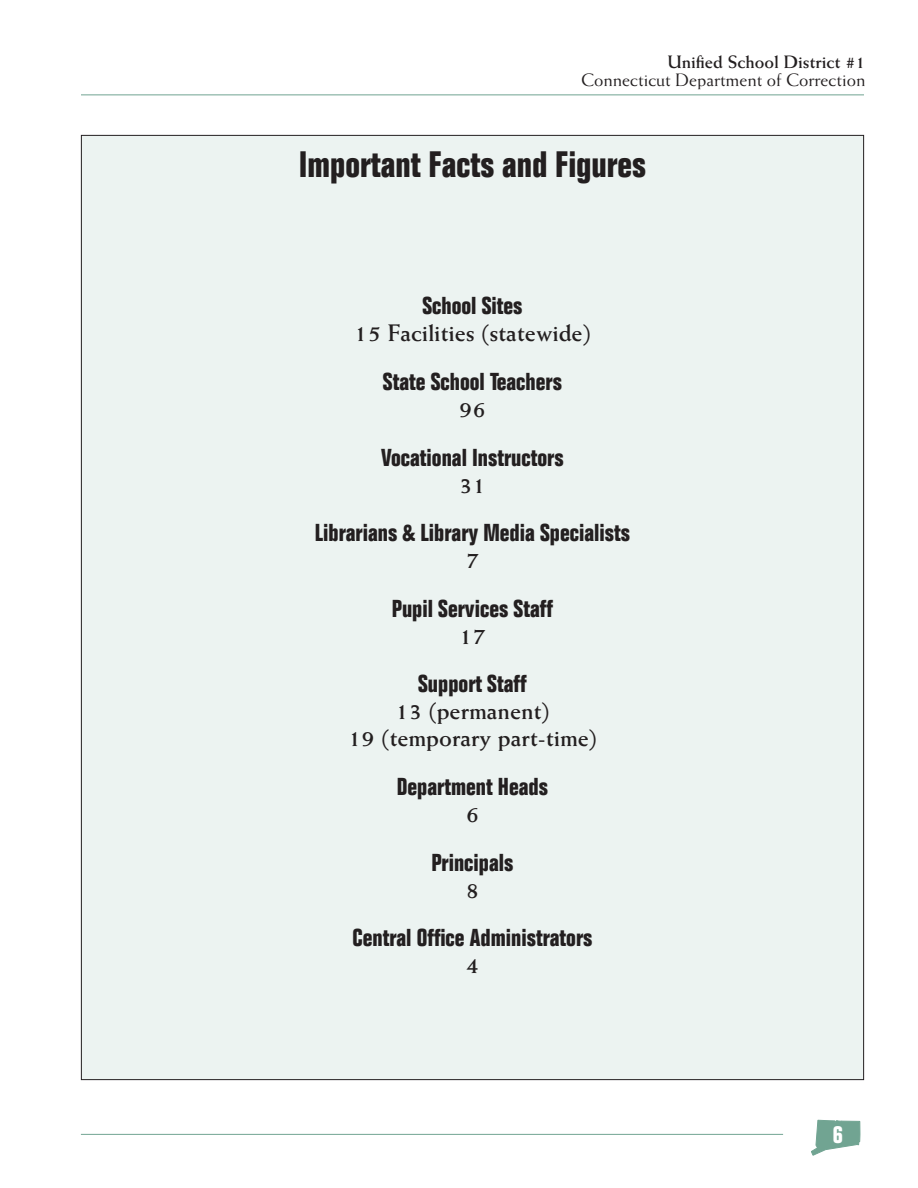
<style>
.page{position:relative;width:918px;height:1188px;background:#fff}
.page>*{position:absolute;margin:0;border:0;box-sizing:border-box;transform-origin:0 0}
.t1{font:700 condensed 36px "Folio";color:#231f20}
.t2{font:700 condensed 24px/27px "Folio";color:#231f20;text-align:center}
.t3{font:700 24px/27px "Weiss";color:#231f20;text-align:center}
.t4{font:700 condensed 24px "Folio";color:#fff}
.t5{font:18px "Weiss";color:#231f20}
.t6{font:700 18px "Weiss";color:#231f20}
.s1{font-family:"Folio";font-stretch:condensed}
.s2{font-family:"Weiss";font-stretch:normal}
</style>
<div class="page">
<svg style="left:811px;top:1120px;width:49px;height:36px"></svg>
<hr style="left:81px;top:94px;width:783px;height:1px;background:#71a492">
<hr style="left:81px;top:1134px;width:702px;height:1px;background:#71a492">
<div style="left:81px;top:135px;width:783px;height:945px;background:#ecf3f1"></div>
<p class="t6" style="left:667px;top:51px;width:199px">Unified School District #1</p>
<p class="t5" style="left:581px;top:69px;width:286px">Connecticut Department of Correction</p>
<p class="t1" style="left:299px;top:144px;width:349px">Important Facts and Figures</p>
<p class="t3" style="left:354px;top:292px;width:238px"><span class="s1">School Sites<br></span>15 Facilities (statewide)</p>
<p class="t2" style="left:383px;top:368px;width:181px">State School Teachers<br><span class="s2">96</span></p>
<p class="t2" style="left:381px;top:444px;width:184px">Vocational Instructors<br><span class="s2">31</span></p>
<p class="t2" style="left:315px;top:520px;width:317px">Librarians &amp; Library Media Specialists<br><span class="s2">7</span></p>
<p class="t2" style="left:392px;top:595px;width:163px">Pupil Services Staff<br><span class="s2">17</span></p>
<p class="t3" style="left:348px;top:670px;width:250px"><span class="s1">Support Staff<br></span>13 (permanent)<br>19 (temporary part-time)</p>
<p class="t2" style="left:397px;top:773px;width:153px">Department Heads<br><span class="s2">6</span></p>
<p class="t2" style="left:431px;top:849px;width:84px">Principals<br><span class="s2">8</span></p>
<p class="t2" style="left:353px;top:925px;width:241px">Central Office Administrators<br><span class="s2">4</span></p>
<p class="t4" style="left:833px;top:1121px;width:12px">6</p>
</div>
